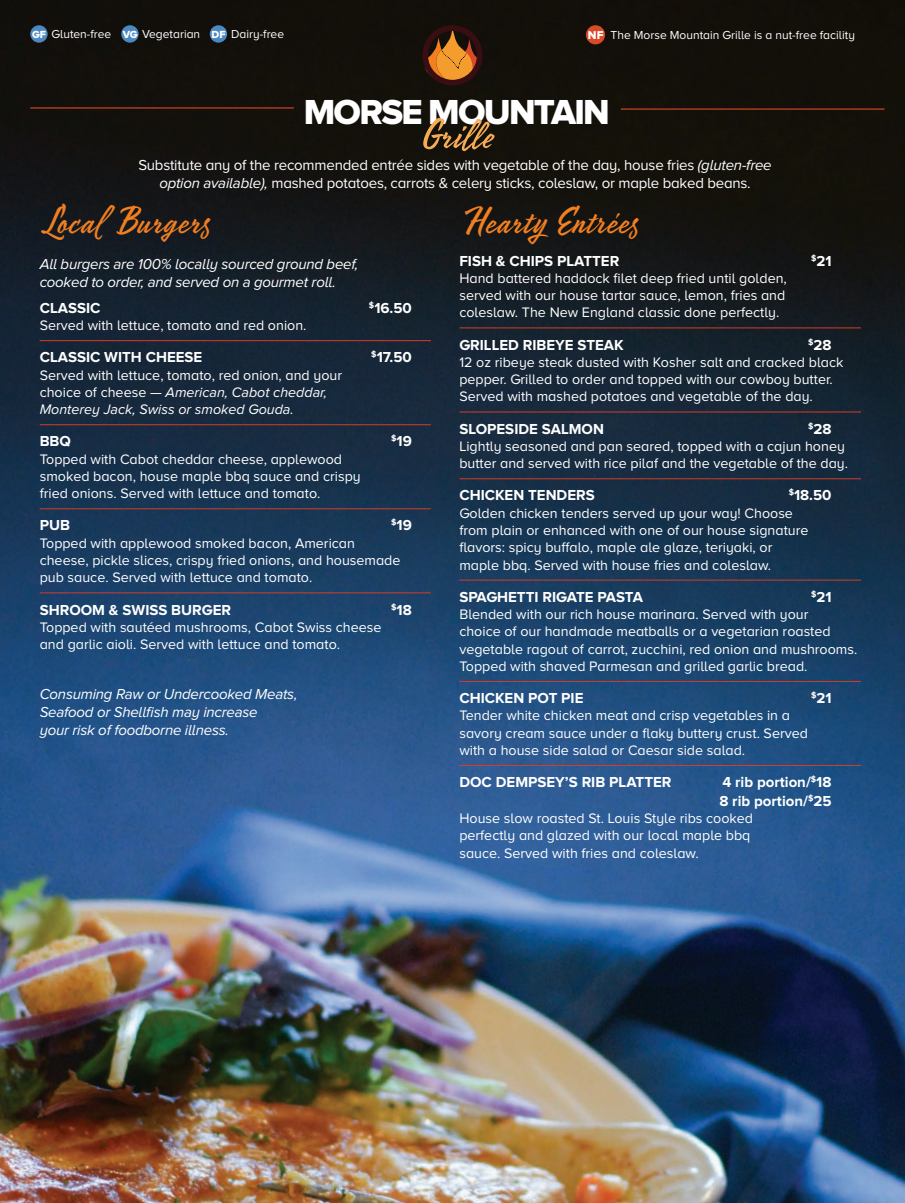
<style>
.page{position:relative;width:905px;height:1203px;background:#fff}
.page>*{position:absolute;margin:0;border:0;box-sizing:border-box;transform-origin:0 0}
.t1{font:37.5px "Mojito";letter-spacing:-.02em;color:#f28021}
.t2{font:36px "Proxima Nova A Extrabld";letter-spacing:-.05em;color:#fff}
.t3{font:700 15px/18.8px "Proxima Nova A";color:#fff}
.t4{font:italic 15px/18px "Proxima Nova A";letter-spacing:-.015em;color:#fff}
.t5{font:15px/18px "Proxima Nova A";letter-spacing:-.015em;color:#fff;text-align:center}
.t6{font:14.25px/17.2px "Proxima Nova A";color:#fff}
.t7{font:12px "Proxima Nova A";color:#fff}
.s1{font-family:"Proxima Nova A Extrabld";font-size:10.65px}
.s2{font-family:"Proxima Nova A Extrabld";font-size:11.7px}
.s3{font-style:italic}
</style>
<div class="page">
<img style="left:0;top:0;width:904px;height:1202px">
<svg style="left:423px;top:27px;width:58px;height:57px;background:#864f1b"></svg>
<div style="left:422px;top:25px;width:60px;height:60px;border:6px solid #390e13;border-radius:50%"></div>
<svg style="left:423px;top:118px;width:71px;height:33px;background:#5a4021"></svg>
<hr style="left:620px;top:108px;width:264px;height:2px;background:#d94a28">
<hr style="left:30px;top:107px;width:264px;height:1px;background:#d94a28">
<hr style="left:459px;top:327px;width:401px;height:1px;background:#d53d27">
<hr style="left:459px;top:411px;width:401px;height:1px;background:#d53d27">
<hr style="left:459px;top:478px;width:401px;height:1px;background:#d53d27">
<hr style="left:459px;top:579px;width:401px;height:1px;background:#d53d27">
<hr style="left:459px;top:681px;width:401px;height:1px;background:#d53d27">
<hr style="left:459px;top:765px;width:401px;height:1px;background:#d53d27">
<div style="left:30px;top:25px;width:18px;height:18px;background:#4b89c0;border-radius:50%"></div>
<div style="left:121px;top:25px;width:18px;height:18px;background:#4b89c0;border-radius:50%"></div>
<div style="left:210px;top:25px;width:17px;height:18px;background:#4b89c0;border-radius:50%"></div>
<hr style="left:40px;top:340px;width:391px;height:1px;background:#d53d27">
<hr style="left:40px;top:424px;width:391px;height:1px;background:#d53d27">
<hr style="left:40px;top:508px;width:391px;height:1px;background:#d53d27">
<hr style="left:40px;top:592px;width:391px;height:1px;background:#d53d27">
<div style="left:586px;top:25px;width:19px;height:19px;background:#d94a28;border-radius:50%"></div>
<p class="t7" style="left:32px;top:27px;width:253px"><span class="s1">GF</span> Gluten-free <span class="s1">VG</span> Vegetarian <span class="s1">DF</span> Dairy-free</p>
<p class="t7" style="left:588px;top:28px;width:268px"><span class="s2">NF</span> The Morse Mountain Grille is a nut-free facility</p>
<h2 class="t2" style="left:304px;top:91px;width:307px">MORSE MOUNTAIN</h2>
<p class="t5" style="left:138px;top:156px;width:635px">Substitute any of the recommended entrée sides with vegetable of the day, house fries <span class="s3">(gluten-free option available),</span> mashed potatoes, carrots &amp; celery sticks, coleslaw, or maple baked beans.</p>
<h1 class="t1" style="left:39px;top:193px;width:172px">Local Burgers</h1>
<p class="t4" style="left:40px;top:254px;width:320px;line-height:18.8px">All burgers are 100% locally sourced ground beef, cooked to order, and served on a gourmet roll.</p>
<p class="t3" style="left:40px;top:298px;width:62px">CLASSIC</p>
<p class="t3" style="left:369px;top:298px;width:44px"><sup>$</sup>16.50</p>
<p class="t6" style="left:40px;top:316px;width:268px">Served with lettuce, tomato and red onion.</p>
<p class="t3" style="left:40px;top:347px;width:164px">CLASSIC WITH CHEESE</p>
<p class="t3" style="left:371px;top:347px;width:42px"><sup>$</sup>17.50</p>
<p class="t6" style="left:40px;top:366px;width:304px">Served with lettuce, tomato, red onion, and your choice of cheese — <span class="s3">American, Cabot cheddar,<br>Monterey Jack, Swiss or smoked Gouda.</span></p>
<p class="t3" style="left:40px;top:431px;width:33px">BBQ</p>
<p class="t3" style="left:391px;top:431px;width:22px"><sup>$</sup>19</p>
<p class="t6" style="left:40px;top:450px;width:322px">Topped with Cabot cheddar cheese, applewood smoked bacon, house maple bbq sauce and crispy fried onions. Served with lettuce and tomato.</p>
<p class="t3" style="left:40px;top:515px;width:32px">PUB</p>
<p class="t3" style="left:391px;top:515px;width:22px"><sup>$</sup>19</p>
<p class="t6" style="left:40px;top:534px;width:362px">Topped with applewood smoked bacon, American cheese, pickle slices, crispy fried onions, and housemade pub sauce. Served with lettuce and tomato.</p>
<p class="t3" style="left:40px;top:599px;width:193px">SHROOM &amp; SWISS BURGER</p>
<p class="t3" style="left:391px;top:599px;width:22px"><sup>$</sup>18</p>
<p class="t6" style="left:40px;top:618px;width:343px">Topped with sautéed mushrooms, Cabot Swiss cheese and garlic aioli. Served with lettuce and tomato.</p>
<p class="t4" style="left:40px;top:684px;width:259px">Consuming Raw or Undercooked Meats,<br>Seafood or Shellfish may increase<br>your risk of foodborne illness.</p>
<h1 class="t1" style="left:459px;top:193px;width:180px">Hearty Entrées</h1>
<p class="t3" style="left:459px;top:251px;width:161px">FISH &amp; CHIPS PLATTER</p>
<p class="t3" style="left:811px;top:251px;width:22px"><sup>$</sup>21</p>
<p class="t6" style="left:459px;top:269px;width:329px;text-align:justify">Hand battered haddock filet deep fried until golden, served with our house tartar sauce, lemon, fries and coleslaw. The New England classic done perfectly.</p>
<p class="t3" style="left:459px;top:335px;width:166px">GRILLED RIBEYE STEAK</p>
<p class="t3" style="left:808px;top:335px;width:25px"><sup>$</sup>28</p>
<p class="t6" style="left:459px;top:353px;width:385px">12 oz ribeye steak dusted with Kosher salt and cracked black pepper. Grilled to order and topped with our cowboy butter.<br>Served with mashed potatoes and vegetable of the day.</p>
<p class="t3" style="left:459px;top:419px;width:146px">SLOPESIDE SALMON</p>
<p class="t3" style="left:808px;top:419px;width:25px"><sup>$</sup>28</p>
<p class="t6" style="left:459px;top:437px;width:390px">Lightly seasoned and pan seared, topped with a cajun honey butter and served with rice pilaf and the vegetable of the day.</p>
<p class="t3" style="left:459px;top:485px;width:137px">CHICKEN TENDERS</p>
<p class="t3" style="left:788px;top:485px;width:44px"><sup>$</sup>18.50</p>
<p class="t6" style="left:459px;top:504px;width:350px">Golden chicken tenders served up your way! Choose from plain or enhanced with one of our house signature flavors: spicy buffalo, maple ale glaze, teriyaki, or maple bbq. Served with house fries and coleslaw.</p>
<p class="t3" style="left:459px;top:587px;width:185px">SPAGHETTI RIGATE PASTA</p>
<p class="t3" style="left:811px;top:587px;width:22px"><sup>$</sup>21</p>
<p class="t6" style="left:459px;top:605px;width:399px">Blended with our rich house marinara. Served with your<br>choice of our handmade meatballs or a vegetarian roasted vegetable ragout of carrot, zucchini, red onion and mushrooms.<br>Topped with shaved Parmesan and grilled garlic bread.</p>
<p class="t3" style="left:459px;top:688px;width:126px">CHICKEN POT PIE</p>
<p class="t3" style="left:811px;top:688px;width:22px"><sup>$</sup>21</p>
<p class="t6" style="left:459px;top:706px;width:350px">Tender white chicken meat and crisp vegetables in a savory cream sauce under a flaky buttery crust. Served with a house side salad or Caesar side salad.</p>
<p class="t3" style="left:459px;top:772px;width:214px">DOC DEMPSEY’S RIB PLATTER</p>
<p class="t3" style="left:719px;top:772px;width:114px">4 rib portion/<sup>$</sup>18<br>8 rib portion/<sup>$</sup>25</p>
<p class="t6" style="left:459px;top:809px;width:295px">House slow roasted St. Louis Style ribs cooked perfectly and glazed with our local maple bbq sauce. Served with fries and coleslaw.</p>
</div>
